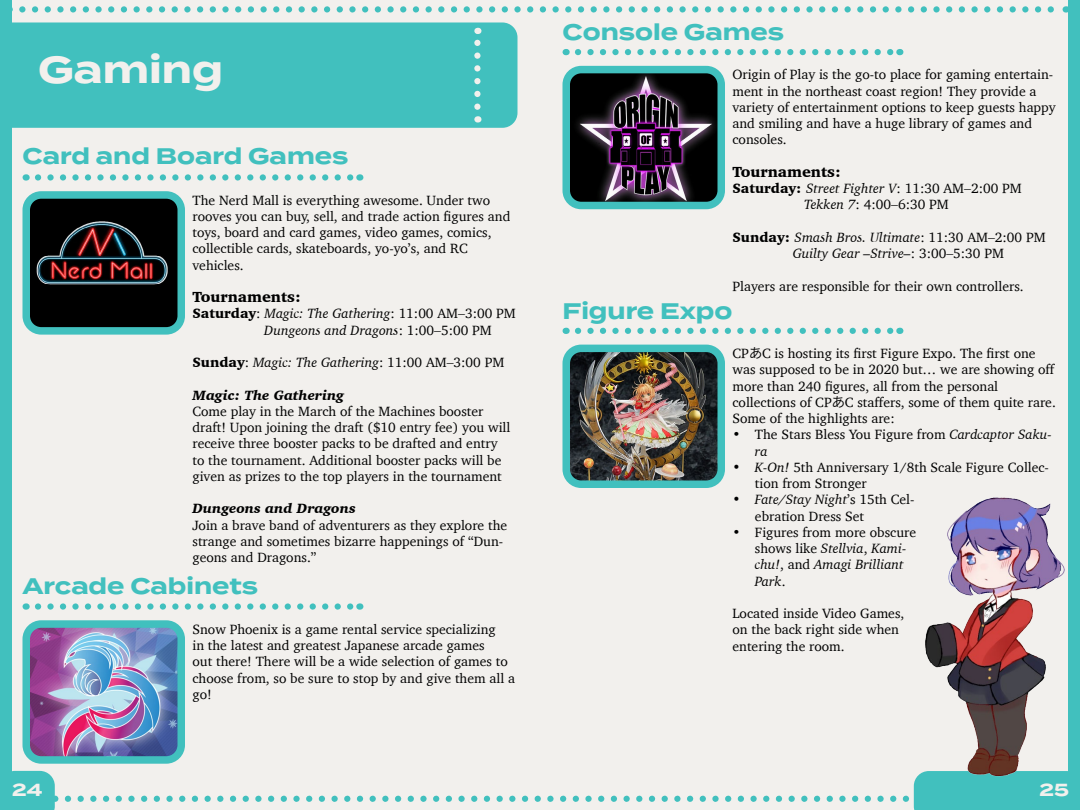
<style>
.page{position:relative;width:1080px;height:810px;background:#f2f0ed}
.page>*{position:absolute;margin:0;border:0;box-sizing:border-box;transform-origin:0 0}
.t1{font:700 37.5px "Termina";color:#f2f0ed}
.t2{font:700 22.5px "Termina";color:#41c0be}
.t3{font:700 17.5px "Termina";color:#f2f0ed}
.t4{font:900 15px "Charter";color:#000}
.t5{font:13.75px/16.2px "Charter";color:#000}
.t6{font:italic 13.75px/16.2px "Charter";color:#000}
.t7{font:italic 900 13.75px "Charter";color:#000}
.s1{font-weight:900;font-style:normal}
.s2{font-style:normal}
.s3{font-weight:900}
.s4{font-style:italic}
.s5{font-family:"Source Han Sans JP"}
</style>
<div class="page">
<svg style="left:11px;top:6px;width:1043px;height:7px"></svg>
<div style="left:1069px;top:0;width:11px;height:810px;background:#41c0be"></div>
<svg style="left:11px;top:771px;width:1058px;height:39px"></svg>
<div style="left:0;top:0;width:11px;height:810px;background:#41c0be"></div>
<div style="left:11px;top:22px;width:507px;height:106px;background:#41c0be"></div>
<img style="left:31px;top:200px;width:145px;height:126px">
<div style="left:22px;top:191px;width:163px;height:144px;border:8px solid #41c0be;border-radius:15px"></div>
<svg style="left:38px;top:174px;width:315px;height:7px"></svg>
<img style="left:31px;top:629px;width:145px;height:126px">
<div style="left:22px;top:620px;width:163px;height:144px;border:8px solid #41c0be;border-radius:15px"></div>
<svg style="left:38px;top:603px;width:315px;height:7px"></svg>
<svg style="left:474px;top:28px;width:7px;height:79px"></svg>
<img style="left:571px;top:354px;width:145px;height:125px">
<div style="left:562px;top:345px;width:163px;height:143px;border:8px solid #41c0be;border-radius:15px"></div>
<svg style="left:578px;top:328px;width:315px;height:6px"></svg>
<img style="left:922px;top:496px;width:147px;height:285px">
<img style="left:571px;top:75px;width:145px;height:125px">
<div style="left:562px;top:66px;width:163px;height:143px;border:8px solid #41c0be;border-radius:15px"></div>
<svg style="left:578px;top:49px;width:315px;height:6px"></svg>
<h1 class="t1" style="left:38px;top:42px;width:186px">Gaming</h1>
<h2 class="t2" style="left:22px;top:139px;width:327px">Card and Board Games</h2>
<p class="t5" style="left:192px;top:192px;width:319px">The Nerd Mall is everything awesome. Under two rooves you can buy, sell, and trade action figures and toys, board and card games, video games, comics, collectible cards, skateboards, yo-yo’s, and RC vehicles.</p>
<p class="t4" style="left:192px;top:288px;width:110px">Tournaments:</p>
<p class="t6" style="left:264px;top:306px;width:253px;text-indent:-72px"><span class="s1">Saturday</span><span class="s2">:</span> Magic: The Gathering<span class="s2">: 11:00 AM–3:00 PM<br></span>Dungeons and Dragons<span class="s2">: 1:00–5:00 PM</span></p>
<p class="t6" style="left:192px;top:354px;width:313px"><span class="s1">Sunday</span><span class="s2">:</span> Magic: The Gathering<span class="s2">: 11:00 AM–3:00 PM</span></p>
<p class="t7" style="left:192px;top:386px;width:153px">Magic: The Gathering</p>
<p class="t5" style="left:192px;top:403px;width:319px">Come play in the March of the Machines booster draft! Upon joining the draft ($10 entry fee) you will receive three booster packs to be drafted and entry to the tournament. Additional booster packs will be given as prizes to the top players in the tournament</p>
<p class="t7" style="left:192px;top:500px;width:165px">Dungeons and Dragons</p>
<p class="t5" style="left:192px;top:517px;width:316px">Join a brave band of adventurers as they explore the strange and sometimes bizarre happenings of “Dun&shy;geons and Dragons.”</p>
<h2 class="t2" style="left:22px;top:570px;width:237px">Arcade Cabinets</h2>
<p class="t5" style="left:192px;top:621px;width:324px">Snow Phoenix is a game rental service specializing<br>in the latest and greatest Japanese arcade games<br>out there! There will be a wide selection of games to choose from, so be sure to stop by and give them all a go!</p>
<h2 class="t2" style="left:562px;top:15px;width:223px">Console Games</h2>
<p class="t5" style="left:732px;top:66px;width:325px">Origin of Play is the go-to place for gaming entertain&shy;ment in the northeast coast region! They provide a variety of entertainment options to keep guests happy and smiling and have a huge library of games and consoles.</p>
<p class="t4" style="left:732px;top:162px;width:110px">Tournaments:</p>
<p class="t5" style="left:732px;top:180px;width:291px;text-align:center"><span class="s3">Saturday:</span> <span class="s4">Street Fighter V</span>: 11:30 AM–2:00 PM<br><span class="s4">Tekken 7</span>: 4:00–6:30 PM</p>
<p class="t6" style="left:793px;top:229px;width:254px;text-indent:-60px"><span class="s1">Sunday:</span> Smash Bros. Ultimate<span class="s2">: 11:30 AM–2:00 PM<br></span>Guilty Gear –Strive–<span class="s2">: 3:00–5:30 PM</span></p>
<p class="t5" style="left:733px;top:278px;width:293px">Players are responsible for their own controllers.</p>
<h2 class="t2" style="left:562px;top:294px;width:172px">Figure Expo</h2>
<p class="t5" style="left:732px;top:345px;width:325px">CP<span class="s5">あ</span>C is hosting its first Figure Expo. The first one was supposed to be in 2020 but… we are showing off more than 240 figures, all from the personal collections of CP<span class="s5">あ</span>C staffers, some of them quite rare.<br>Some of the highlights are:</p>
<p class="t5" style="left:755px;top:426px;width:298px;text-indent:-22px">• The Stars Bless You Figure from <span class="s4">Cardcaptor Saku&shy;ra</span></p>
<p class="t5" style="left:755px;top:459px;width:296px;text-indent:-22px"><span class="s4">• K-On!</span> 5th Anniversary 1/8th Scale Figure Collec&shy;tion from Stronger</p>
<p class="t5" style="left:755px;top:491px;width:161px;text-indent:-22px"><span class="s4">• Fate/Stay Night</span>’s 15th Cel&shy;ebration Dress Set</p>
<p class="t5" style="left:755px;top:524px;width:163px;text-indent:-22px">• Figures from more obscure shows like <span class="s4">Stellvia</span>, <span class="s4">Kami&shy;chu!</span>, and <span class="s4">Amagi Brilliant<br>Park</span>.</p>
<p class="t5" style="left:732px;top:605px;width:173px">Located inside Video Games, on the back right side when entering the room.</p>
<p class="t3" style="left:12px;top:776px;width:32px">24</p>
<p class="t3" style="left:1040px;top:776px;width:31px">25</p>
</div>
